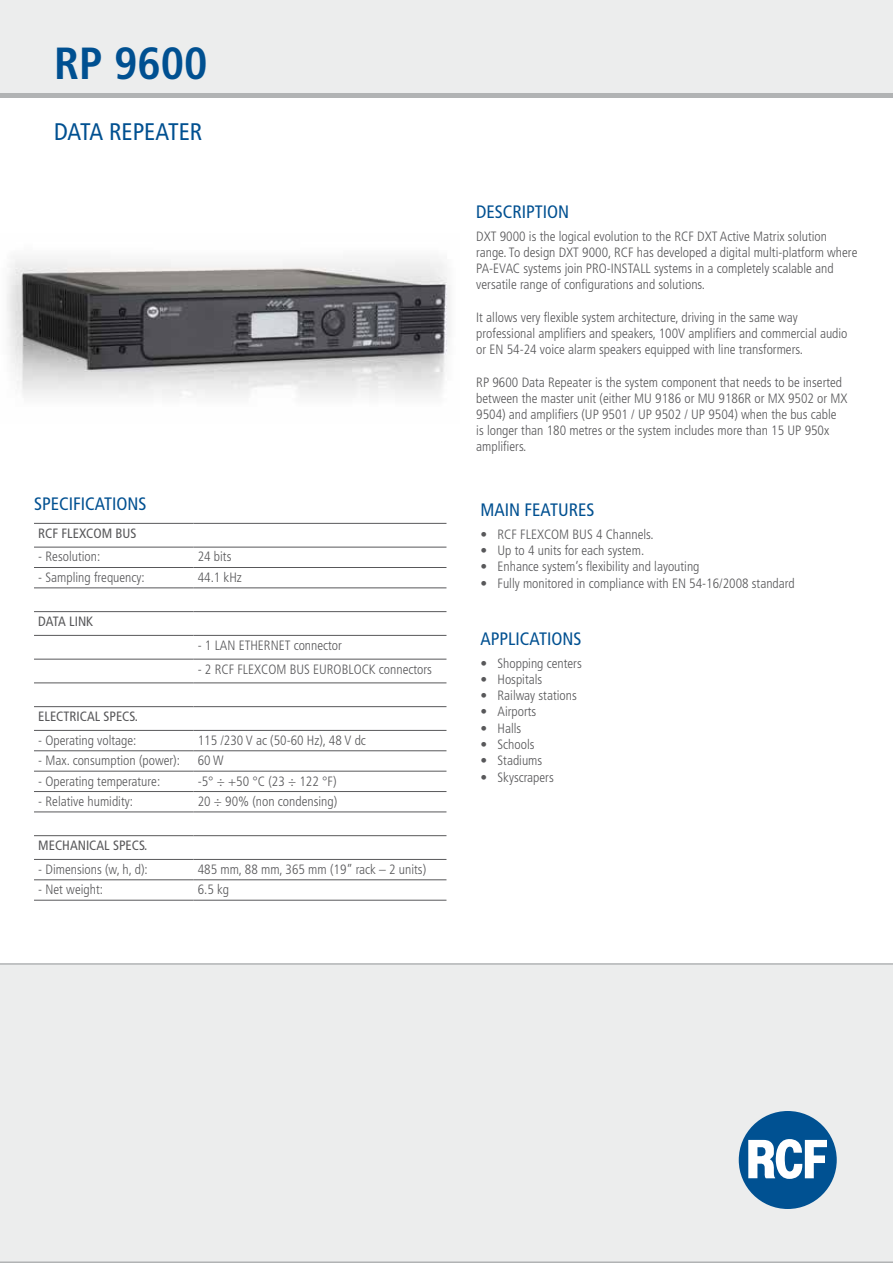
<style>
.page{position:relative;width:893px;height:1263px;background:#fff}
.page>*{position:absolute;margin:0;border:0;box-sizing:border-box;transform-origin:0 0}
.t1{font:700 condensed 45px "Frutiger LT Std";color:#005091}
.t2{font:condensed 24px "Frutiger LT Std";color:#005091}
.t3{font:condensed 18px "Frutiger LT Std";color:#005091}
.t4{font:300 condensed 13.5px/16.2px "Frutiger LT Std";color:#58585a}
.t5{font:condensed 13.5px "Frutiger LT Std";color:#58585a}
</style>
<div class="page">
<img style="left:7px;top:259px;width:443px;height:139px">
<div style="left:0;top:963px;width:893px;height:300px;background:#eceded"></div>
<div style="left:0;top:0;width:893px;height:94px;background:#eceded"></div>
<hr style="left:0;top:94px;width:893px;height:4px;background:#b1b3b4">
<div style="left:739px;top:1111px;width:98px;height:98px;background:#005192;border-radius:50%"></div>
<svg style="left:748px;top:1139px;width:79px;height:40px"></svg>
<hr style="left:34px;top:523px;width:159px;height:1px;background:#58585a">
<hr style="left:193px;top:523px;width:253px;height:1px;background:#58585a">
<hr style="left:34px;top:547px;width:159px;height:1px;background:#58585a">
<hr style="left:193px;top:547px;width:253px;height:1px;background:#58585a">
<hr style="left:34px;top:567px;width:159px;height:1px;background:#58585a">
<hr style="left:193px;top:567px;width:253px;height:1px;background:#58585a">
<hr style="left:34px;top:588px;width:159px;height:1px;background:#58585a">
<hr style="left:193px;top:588px;width:253px;height:1px;background:#58585a">
<hr style="left:34px;top:611px;width:159px;height:1px;background:#58585a">
<hr style="left:193px;top:611px;width:253px;height:1px;background:#58585a">
<hr style="left:34px;top:635px;width:159px;height:1px;background:#58585a">
<hr style="left:193px;top:635px;width:253px;height:1px;background:#58585a">
<hr style="left:34px;top:659px;width:159px;height:1px;background:#58585a">
<hr style="left:193px;top:659px;width:253px;height:1px;background:#58585a">
<hr style="left:34px;top:683px;width:159px;height:1px;background:#58585a">
<hr style="left:193px;top:683px;width:253px;height:1px;background:#58585a">
<hr style="left:34px;top:706px;width:159px;height:1px;background:#58585a">
<hr style="left:193px;top:706px;width:253px;height:1px;background:#58585a">
<hr style="left:34px;top:730px;width:159px;height:1px;background:#58585a">
<hr style="left:193px;top:730px;width:253px;height:1px;background:#58585a">
<hr style="left:34px;top:750px;width:159px;height:1px;background:#58585a">
<hr style="left:193px;top:750px;width:253px;height:1px;background:#58585a">
<hr style="left:34px;top:771px;width:159px;height:1px;background:#58585a">
<hr style="left:193px;top:771px;width:253px;height:1px;background:#58585a">
<hr style="left:34px;top:791px;width:159px;height:1px;background:#58585a">
<hr style="left:193px;top:791px;width:253px;height:1px;background:#58585a">
<hr style="left:34px;top:812px;width:159px;height:1px;background:#58585a">
<hr style="left:193px;top:812px;width:253px;height:1px;background:#58585a">
<hr style="left:34px;top:835px;width:159px;height:1px;background:#58585a">
<hr style="left:193px;top:835px;width:253px;height:1px;background:#58585a">
<hr style="left:34px;top:859px;width:159px;height:1px;background:#58585a">
<hr style="left:193px;top:859px;width:253px;height:1px;background:#58585a">
<hr style="left:34px;top:879px;width:159px;height:1px;background:#58585a">
<hr style="left:193px;top:879px;width:253px;height:1px;background:#58585a">
<hr style="left:34px;top:900px;width:159px;height:1px;background:#58585a">
<hr style="left:193px;top:900px;width:253px;height:1px;background:#58585a">
<h1 class="t1" style="left:54px;top:37px;width:155px">RP 9600</h1>
<h2 class="t2" style="left:54px;top:118px;width:150px">DATA REPEATER</h2>
<h3 class="t3" style="left:34px;top:493px;width:114px">SPECIFICATIONS</h3>
<p class="t5" style="left:38px;top:525px;width:100px">RCF FLEXCOM BUS</p>
<p class="t4" style="left:38px;top:549px;width:64px">- Resolution:</p>
<p class="t4" style="left:198px;top:549px;width:35px">24 bits</p>
<p class="t4" style="left:38px;top:569px;width:108px">- Sampling frequency:</p>
<p class="t4" style="left:198px;top:569px;width:46px">44.1 kHz</p>
<p class="t5" style="left:38px;top:613px;width:57px">DATA LINK</p>
<p class="t4" style="left:198px;top:637px;width:146px">- 1 LAN ETHERNET connector</p>
<p class="t4" style="left:198px;top:661px;width:236px">- 2 RCF FLEXCOM BUS EUROBLOCK connectors</p>
<p class="t5" style="left:38px;top:708px;width:101px">ELECTRICAL SPECS.</p>
<p class="t4" style="left:38px;top:732px;width:100px">- Operating voltage:</p>
<p class="t4" style="left:198px;top:732px;width:170px">115 /230 V ac (50-60 Hz), 48 V dc</p>
<p class="t4" style="left:38px;top:752px;width:143px">- Max. consumption (power):</p>
<p class="t4" style="left:198px;top:752px;width:27px">60 W</p>
<p class="t4" style="left:38px;top:773px;width:124px">- Operating temperature:</p>
<p class="t4" style="left:198px;top:773px;width:140px">-5° ÷ +50 °C (23 ÷ 122 °F)</p>
<p class="t4" style="left:38px;top:793px;width:96px">- Relative humidity:</p>
<p class="t4" style="left:198px;top:793px;width:141px">20 ÷ 90% (non condensing)</p>
<p class="t5" style="left:38px;top:837px;width:111px">MECHANICAL SPECS.</p>
<p class="t4" style="left:38px;top:861px;width:111px">- Dimensions (w, h, d):</p>
<p class="t4" style="left:198px;top:861px;width:230px">485 mm, 88 mm, 365 mm (19” rack – 2 units)</p>
<p class="t4" style="left:38px;top:881px;width:66px">- Net weight:</p>
<p class="t4" style="left:198px;top:881px;width:33px">6.5 kg</p>
<h3 class="t3" style="left:476px;top:202px;width:95px">DESCRIPTION</h3>
<p class="t4" style="left:476px;top:228px;width:383px">DXT 9000 is the logical evolution to the RCF DXT Active Matrix solution range. To design DXT 9000, RCF has developed a digital multi-platform where PA-EVAC systems join PRO-INSTALL systems in a completely scalable and versatile range of configurations and solutions.</p>
<p class="t4" style="left:476px;top:309px;width:373px">It allows very flexible system architecture, driving in the same way professional amplifiers and speakers, 100V amplifiers and commercial audio or EN 54-24 voice alarm speakers equipped with line transformers.</p>
<p class="t4" style="left:476px;top:374px;width:373px">RP 9600 Data Repeater is the system component that needs to be inserted between the master unit (either MU 9186 or MU 9186R or MX 9502 or MX 9504) and amplifiers (UP 9501 / UP 9502 / UP 9504) when the bus cable<br>is longer than 180 metres or the system includes more than 15 UP 950x amplifiers.</p>
<h3 class="t3" style="left:480px;top:500px;width:115px">MAIN FEATURES</h3>
<p class="t4" style="left:480px;top:526px;width:175px">• RCF FLEXCOM BUS 4 Channels.</p>
<p class="t4" style="left:480px;top:543px;width:165px">• Up to 4 units for each system.</p>
<p class="t4" style="left:480px;top:559px;width:220px">• Enhance system’s flexibility and layouting</p>
<p class="t4" style="left:480px;top:575px;width:316px">• Fully monitored in compliance with EN 54-16/2008 standard</p>
<h3 class="t3" style="left:480px;top:628px;width:102px">APPLICATIONS</h3>
<p class="t4" style="left:480px;top:655px;width:103px">• Shopping centers</p>
<p class="t4" style="left:480px;top:671px;width:63px">• Hospitals</p>
<p class="t4" style="left:480px;top:687px;width:98px">• Railway stations</p>
<p class="t4" style="left:480px;top:704px;width:57px">• Airports</p>
<p class="t4" style="left:480px;top:720px;width:42px">• Halls</p>
<p class="t4" style="left:480px;top:736px;width:56px">• Schools</p>
<p class="t4" style="left:480px;top:753px;width:63px">• Stadiums</p>
<p class="t4" style="left:480px;top:769px;width:75px">• Skyscrapers</p>
</div>
